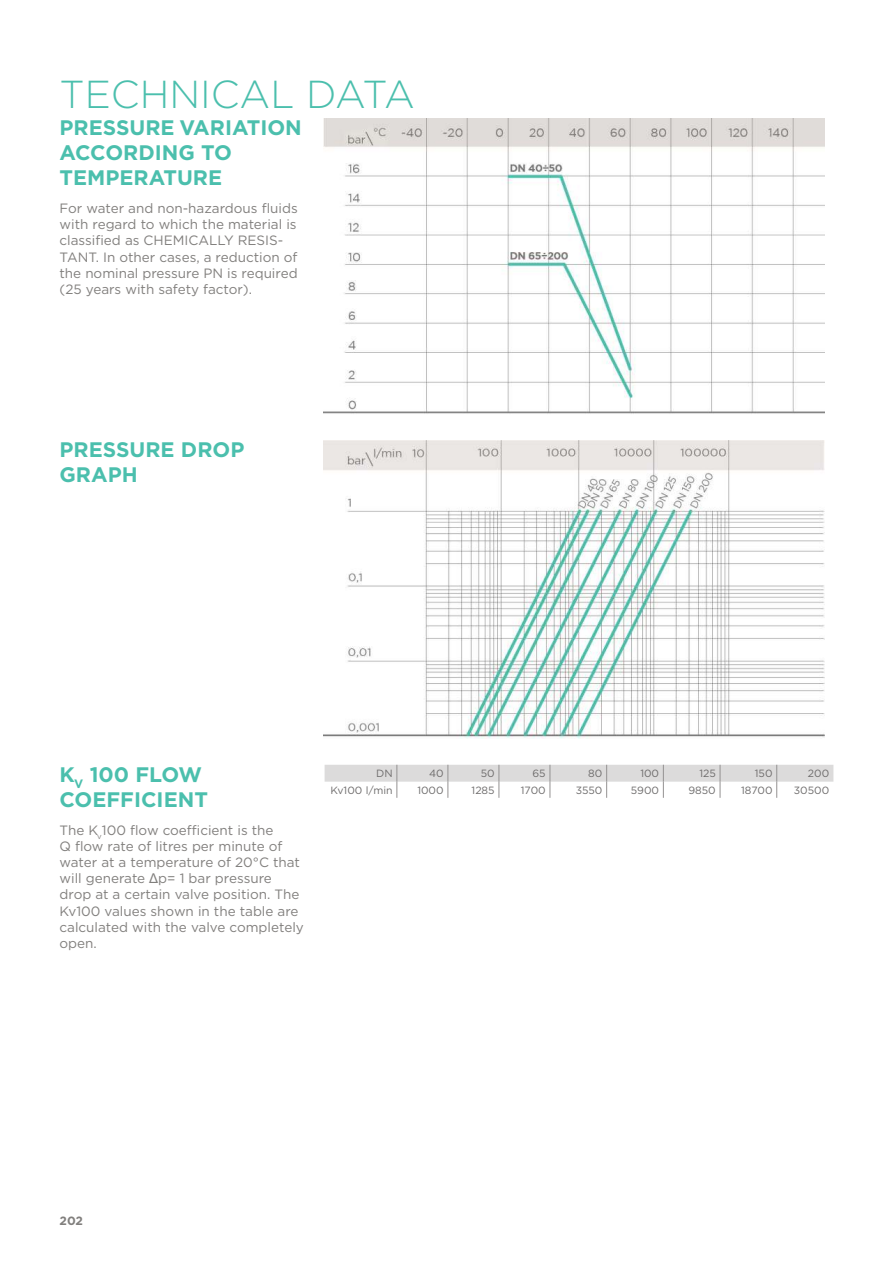
<style>
.page{position:relative;width:893px;height:1263px;background:#fff}
.page>*{position:absolute;margin:0;border:0;box-sizing:border-box;transform-origin:0 0}
.t1{font:300 39px "Gotham";color:#4bbfad}
.t2{font:700 21px/25.2px "Gotham";color:#4bbfad}
.t3{font:13.5px/16.2px "Gotham";color:#817f7d}
.t4{font:700 12px "Gotham";color:#817f7d}
.t5{font:10.5px "Gotham";color:#6d6b6b}
.s1{font-family:"Arial"}
</style>
<div class="page">
<img style="left:323px;top:118px;width:502px;height:296px">
<img style="left:323px;top:440px;width:502px;height:299px">
<svg style="left:325px;top:765px;width:508px;height:33px"></svg>
<h1 class="t1" style="left:60px;top:77px;width:357px">TECHNICAL DATA</h1>
<h2 class="t2" style="left:60px;top:116px;width:244px">PRESSURE VARIATION<br>ACCORDING TO<br>TEMPERATURE</h2>
<p class="t3" style="left:60px;top:201px;width:240px">For water and non-hazardous fluids with regard to which the material is classified as CHEMICALLY RESIS-TANT. In other cases, a reduction of the nominal pressure PN is required (25 years with safety factor).</p>
<h2 class="t2" style="left:60px;top:438px;width:186px">PRESSURE DROP<br>GRAPH</h2>
<h2 class="t2" style="left:60px;top:763px;width:150px">K<sub>V</sub> 100 FLOW<br>COEFFICIENT</h2>
<p class="t3" style="left:60px;top:822px;width:246px">The K<sub>v</sub>100 flow coefficient is the<br>Q flow rate of litres per minute of water at a temperature of 20°C that will generate <span class="s1">Δ</span>p= 1 bar pressure drop at a certain valve position. The<br>Kv100 values shown in the table are calculated with the valve completely open.</p>
<p class="t5" style="left:376px;top:769px;width:18px">DN</p>
<p class="t5" style="left:429px;top:769px;width:16px">40</p>
<p class="t5" style="left:481px;top:769px;width:15px">50</p>
<p class="t5" style="left:532px;top:769px;width:15px">65</p>
<p class="t5" style="left:588px;top:769px;width:16px">80</p>
<p class="t5" style="left:640px;top:769px;width:20px">100</p>
<p class="t5" style="left:699px;top:769px;width:18px">125</p>
<p class="t5" style="left:755px;top:769px;width:19px">150</p>
<p class="t5" style="left:808px;top:769px;width:23px">200</p>
<p class="t5" style="left:330px;top:785px;width:64px">Kv100 l/min</p>
<p class="t5" style="left:417px;top:785px;width:28px">1000</p>
<p class="t5" style="left:472px;top:785px;width:25px">1285</p>
<p class="t5" style="left:521px;top:785px;width:26px">1700</p>
<p class="t5" style="left:576px;top:785px;width:28px">3550</p>
<p class="t5" style="left:631px;top:785px;width:30px">5900</p>
<p class="t5" style="left:688px;top:785px;width:29px">9850</p>
<p class="t5" style="left:741px;top:785px;width:33px">18700</p>
<p class="t5" style="left:794px;top:785px;width:37px">30500</p>
<p class="t4" style="left:60px;top:1215px;width:25px">202</p>
</div>
